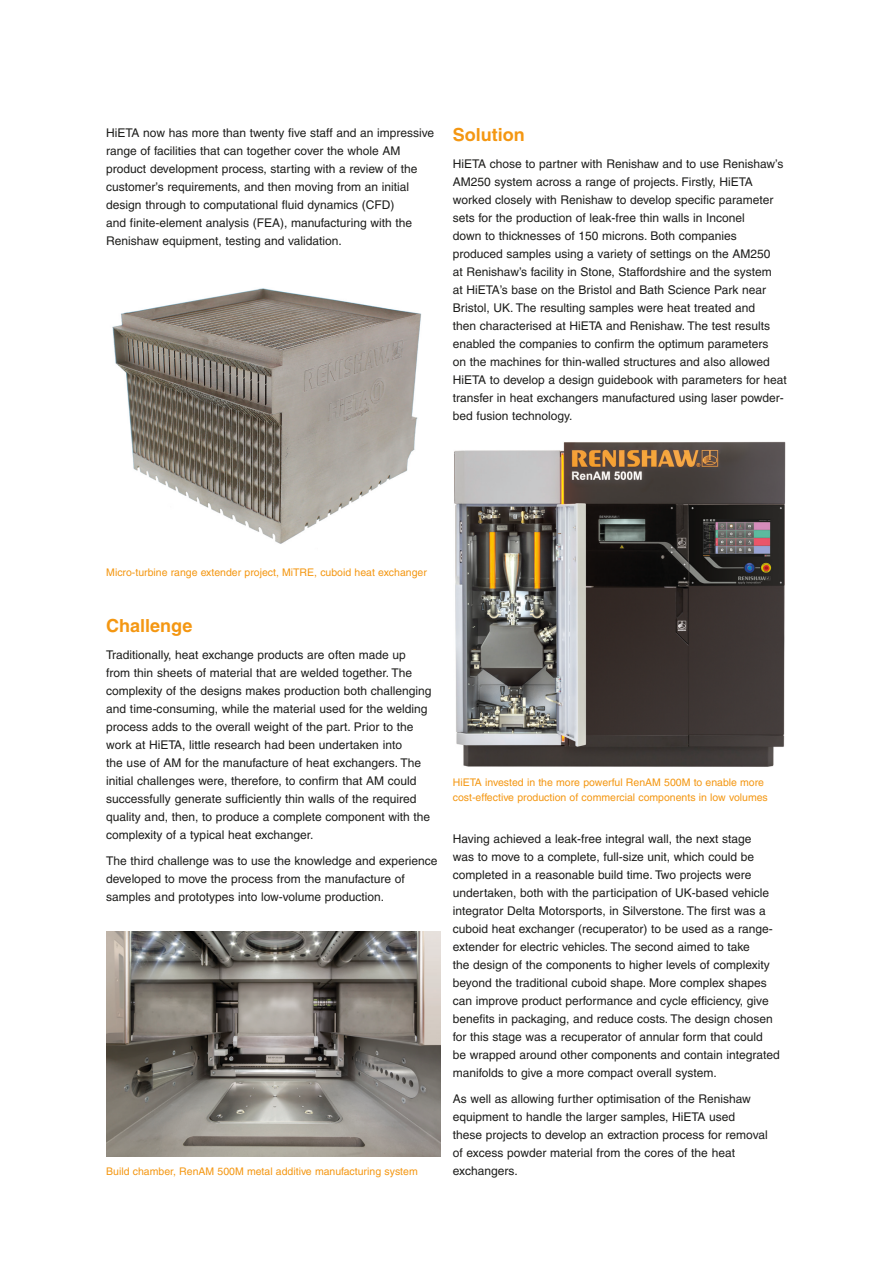
<style>
.page{position:relative;width:893px;height:1263px;background:#fff}
.page>*{position:absolute;margin:0;border:0;box-sizing:border-box;transform-origin:0 0}
.Main_body_heading_te{font:700 18px "Helvetica";color:#f49712}
.Main_body_text_8pt{font:12px/18px "Helvetica";color:#1d1d1b}
.Caption_text_7pt{font:10.5px/15px "Helvetica";color:#f49712}
</style>
<div class="page">
<img style="left:112px;top:288px;width:310px;height:256px">
<img style="left:106px;top:931px;width:334px;height:226px">
<img style="left:454px;top:441px;width:331px;height:326px">
<p class="Main_body_text_8pt" style="left:106px;top:124px;width:329px">HiETA now has more than twenty five staff and an impressive range of facilities that can together cover the whole AM product development process, starting with a review of the customer’s requirements, and then moving from an initial design through to computational fluid dynamics (CFD)<br>and finite-element analysis (FEA), manufacturing with the Renishaw equipment, testing and validation.</p>
<p class="Main_body_heading_te" style="left:453px;top:124px;width:73px">Solution</p>
<p class="Main_body_text_8pt" style="left:453px;top:155px;width:335px">HiETA chose to partner with Renishaw and to use Renishaw’s AM250 system across a range of projects. Firstly, HiETA worked closely with Renishaw to develop specific parameter sets for the production of leak-free thin walls in Inconel<br>down to thicknesses of 150 microns. Both companies produced samples using a variety of settings on the AM250<br>at Renishaw’s facility in Stone, Staffordshire and the system<br>at HiETA’s base on the Bristol and Bath Science Park near Bristol, UK. The resulting samples were heat treated and<br>then characterised at HiETA and Renishaw. The test results enabled the companies to confirm the optimum parameters<br>on the machines for thin-walled structures and also allowed HiETA to develop a design guidebook with parameters for heat transfer in heat exchangers manufactured using laser powder&shy;bed fusion technology.</p>
<p class="Caption_text_7pt" style="left:106px;top:565px;width:322px">Micro-turbine range extender project, MiTRE, cuboid heat exchanger</p>
<p class="Main_body_heading_te" style="left:106px;top:615px;width:88px">Challenge</p>
<p class="Main_body_text_8pt" style="left:106px;top:645px;width:327px">Traditionally, heat exchange products are often made up from thin sheets of material that are welded together. The complexity of the designs makes production both challenging and time-consuming, while the material used for the welding process adds to the overall weight of the part. Prior to the work at HiETA, little research had been undertaken into<br>the use of AM for the manufacture of heat exchangers. The initial challenges were, therefore, to confirm that AM could successfully generate sufficiently thin walls of the required quality and, then, to produce a complete component with the complexity of a typical heat exchanger.</p>
<p class="Main_body_text_8pt" style="left:106px;top:852px;width:333px">The third challenge was to use the knowledge and experience developed to move the process from the manufacture of samples and prototypes into low-volume production.</p>
<p class="Caption_text_7pt" style="left:106px;top:1164px;width:313px">Build chamber, RenAM 500M metal additive manufacturing system</p>
<p class="Caption_text_7pt" style="left:453px;top:775px;width:316px">HiETA invested in the more powerful RenAM 500M to enable more cost-effective production of commercial components in low volumes</p>
<p class="Main_body_text_8pt" style="left:453px;top:829px;width:328px">Having achieved a leak-free integral wall, the next stage<br>was to move to a complete, full-size unit, which could be completed in a reasonable build time. Two projects were undertaken, both with the participation of UK-based vehicle integrator Delta Motorsports, in Silverstone. The first was a cuboid heat exchanger (recuperator) to be used as a range&shy;extender for electric vehicles. The second aimed to take<br>the design of the components to higher levels of complexity beyond the traditional cuboid shape. More complex shapes can improve product performance and cycle efficiency, give benefits in packaging, and reduce costs. The design chosen for this stage was a recuperator of annular form that could<br>be wrapped around other components and contain integrated manifolds to give a more compact overall system.</p>
<p class="Main_body_text_8pt" style="left:453px;top:1090px;width:316px">As well as allowing further optimisation of the Renishaw equipment to handle the larger samples, HiETA used<br>these projects to develop an extraction process for removal of excess powder material from the cores of the heat exchangers.</p>
</div>
